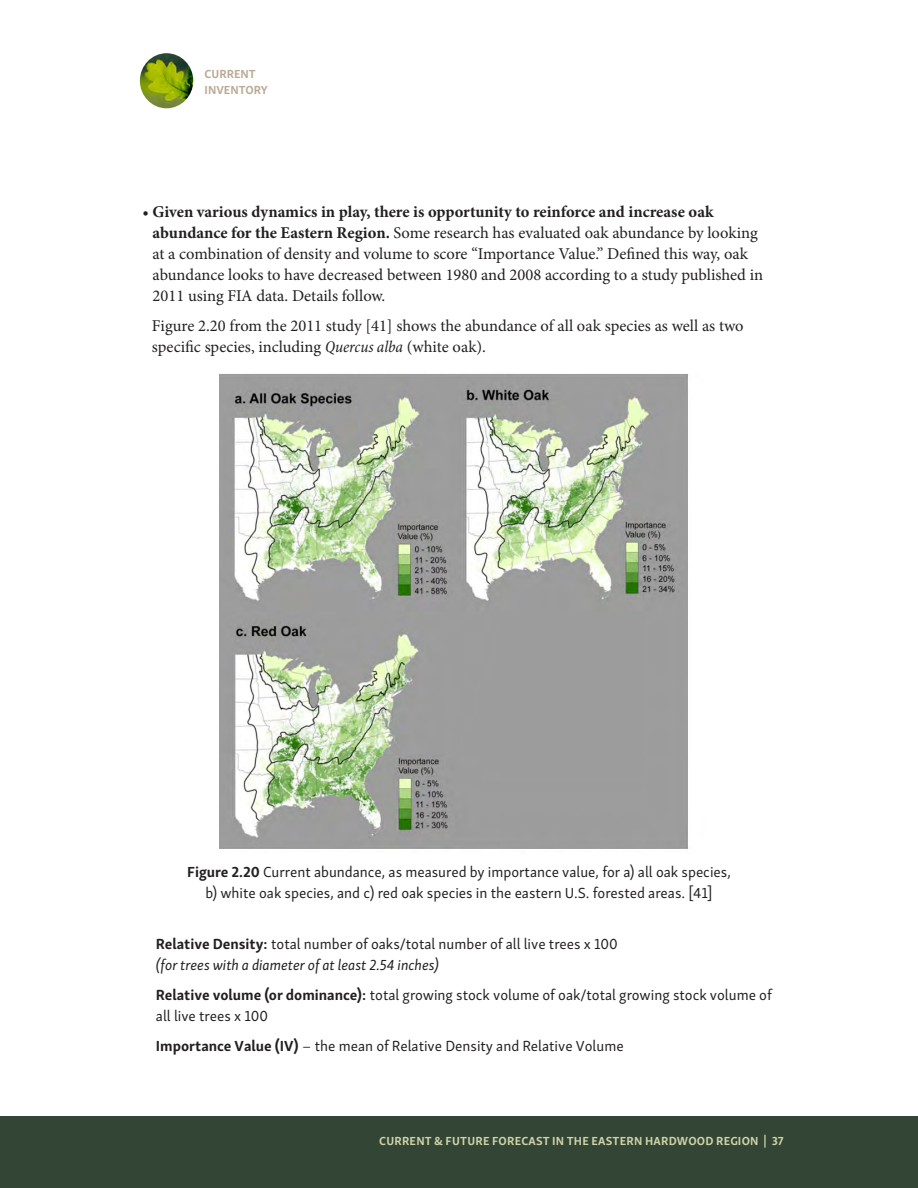
<style>
.page{position:relative;width:918px;height:1188px;background:#fff}
.page>*{position:absolute;margin:0;border:0;box-sizing:border-box;transform-origin:0 0}
.t1{font:16.5px/21px "Minion Pro";color:#231f20}
.t2{font:15px/21px "Skolar Sans Latn";color:#231f20;text-align:center}
.t3{font:italic 15px "Skolar Sans Latn";color:#231f20}
.t4{font:700 12px "Skolar Sans Latn";letter-spacing:.02em;color:#d0d3a8}
.t5{font:700 12px "Skolar Sans Latn";color:#baaa95}
.s1{font-weight:700}
.s2{font-style:italic;font-stretch:condensed}
.s3{font-family:"Minion Pro";font-size:16.5px}
</style>
<div class="page">
<div style="left:0;top:1116px;width:918px;height:72px;background:#334534"></div>
<img style="left:140px;top:53px;width:53px;height:55px">
<img style="left:219px;top:373px;width:469px;height:476px">
<p class="t5" style="left:205px;top:64px;width:53px">CURRENT</p>
<p class="t5" style="left:205px;top:80px;width:65px">INVENTORY</p>
<p class="t1" style="left:153px;top:201px;width:612px;text-indent:-10px">• <span class="s1">Given various dynamics in play, there is opportunity to reinforce and increase oak abundance for the Eastern Region.</span> Some research has evaluated oak abundance by looking at a combination of density and volume to score “Importance Value.” Defined this way, oak abundance looks to have decreased between 1980 and 2008 according to a study published in 2011 using FIA data. Details follow.</p>
<p class="t1" style="left:152px;top:315px;width:593px">Figure 2.20 from the 2011 study [41] shows the abundance of all oak species as well as two specific species, including <span class="s2">Quercus alba</span> (white oak).</p>
<p class="t2" style="left:187px;top:860px;width:545px"><span class="s1">Figure 2.20</span> Current abundance, as measured by importance value, for a) all oak species, b) white oak species, and c) red oak species in the eastern U.S. forested areas. [41]</p>
<p class="t2" style="left:156px;top:932px;width:463px"><span class="s1">Relative Density:</span> total number of oaks/total number of all live trees x 100</p>
<p class="t3" style="left:156px;top:954px;width:285px">(for trees with a diameter of at least 2.54 inches)</p>
<p class="t2" style="left:156px;top:983px;width:618px;text-align:left"><span class="s1">Relative volume (or dominance):</span> total growing stock volume of oak/total growing stock volume of all live trees x 100</p>
<p class="t2" style="left:156px;top:1034px;width:469px"><span class="s1">Importance Value (IV)</span> <span class="s3">–</span> the mean of Relative Density and Relative Volume</p>
<p class="t4" style="left:379px;top:1131px;width:406px">CURRENT &amp; FUTURE FORECAST IN THE EASTERN HARDWOOD REGION | 37</p>
</div>
